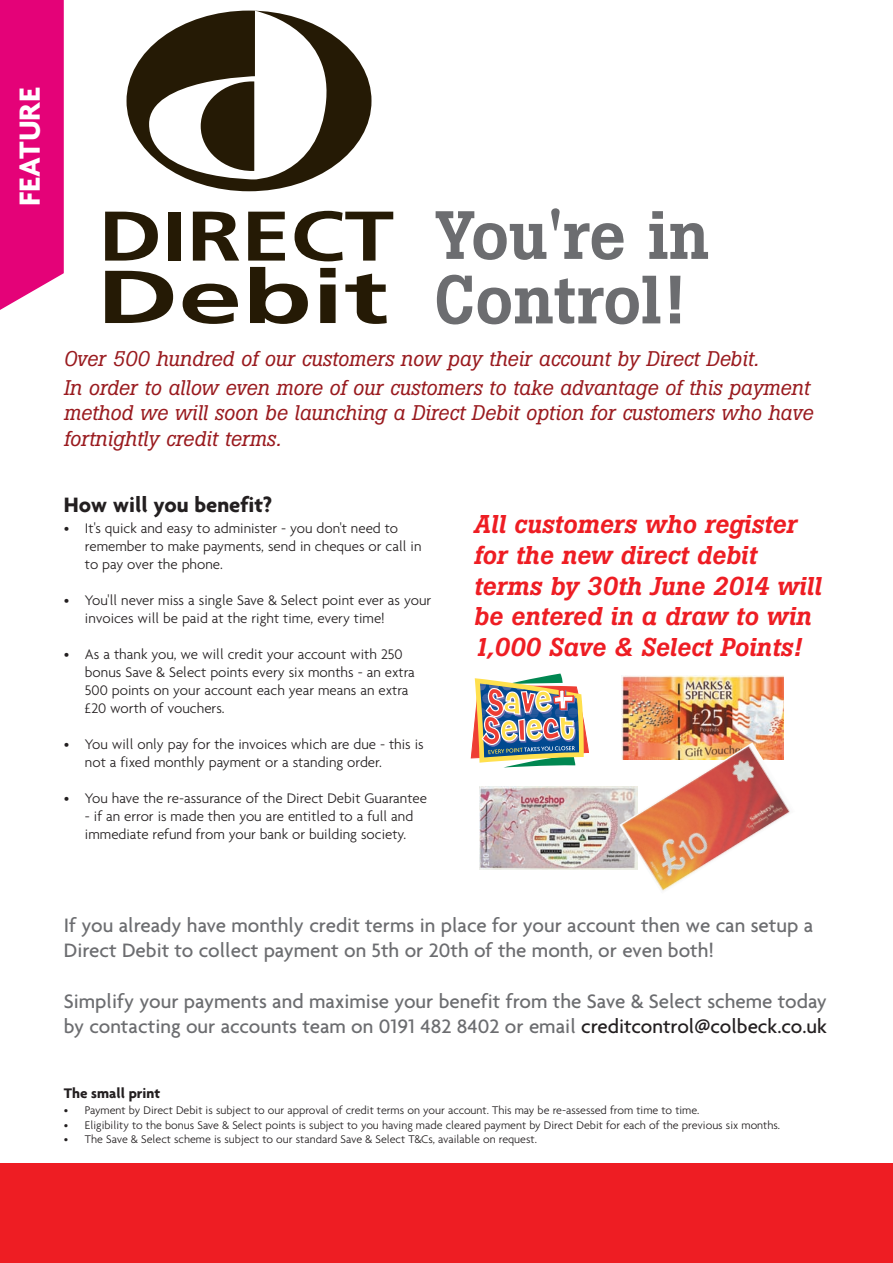
<style>
.page{position:relative;width:893px;height:1263px;background:#fff}
.page>*{position:absolute;margin:0;border:0;box-sizing:border-box;transform-origin:0 0}
.t1{font:500 67.5px/64.5px "Boton";color:#6c6d70}
.t2{font:700 31.5px "Agenda";color:#fff}
.t3{font:italic 500 25.5px/30.6px "Boton";color:#ee1d23}
.t4{font:700 22.5px "Agenda";color:#231f20}
.t5{font:500 21px/25.2px "Agenda";color:#6c6d70}
.t6{font:italic 21px/29.4px "Boton";color:#991a1e}
.t7{font:300 15px/18px "Agenda";color:#231f20}
.t8{font:700 15px "Agenda";color:#231f20}
.t9{font:300 12px "Agenda";color:#231f20}
.s1{color:#231f20}
</style>
<div class="page">
<svg style="left:105px;top:271px;width:68px;height:52px"></svg>
<svg style="left:183px;top:284px;width:55px;height:40px"></svg>
<svg style="left:250px;top:267px;width:58px;height:57px"></svg>
<svg style="left:320px;top:268px;width:16px;height:55px"></svg>
<svg style="left:345px;top:274px;width:42px;height:50px"></svg>
<svg style="left:105px;top:212px;width:53px;height:49px"></svg>
<div style="left:168px;top:212px;width:13px;height:49px;background:#251a05"></div>
<svg style="left:193px;top:211px;width:46px;height:50px"></svg>
<svg style="left:248px;top:212px;width:37px;height:49px"></svg>
<svg style="left:295px;top:211px;width:98px;height:50px"></svg>
<svg style="left:127px;top:11px;width:244px;height:180px"></svg>
<div style="left:0;top:0;width:64px;height:310px;background:#e40278"></div>
<div style="left:0;top:1163px;width:893px;height:100px;background:#ee1d23"></div>
<img style="left:622px;top:676px;width:162px;height:66px">
<img style="left:479px;top:787px;width:140px;height:83px">
<img style="left:619px;top:742px;width:171px;height:149px">
<svg style="left:471px;top:673px;width:118px;height:94px"></svg>
<h2 class="t2" style="left:11px;top:206px;width:120px;rotate:-90deg">FEATURE</h2>
<h1 class="t1" style="left:434px;top:210px;width:276px">You're in<br>Control!</h1>
<h3 class="t6" style="left:64px;top:346px;width:747px">Over 500 hundred of our customers now pay their account by Direct Debit.<br>In order to allow even more of our customers to take advantage of this payment</h3>
<h3 class="t6" style="left:64px;top:402px;width:751px;line-height:25.2px">method we will soon be launching a Direct Debit option for customers who have fortnightly credit terms.</h3>
<h3 class="t4" style="left:64px;top:491px;width:210px">How will you benefit?</h3>
<p class="t7" style="left:85px;top:519px;width:338px;text-indent:-21px">• It's quick and easy to administer - you don't need to remember to make payments, send in cheques or call in to pay over the phone.</p>
<p class="t7" style="left:85px;top:591px;width:348px;text-indent:-21px">• You'll never miss a single Save &amp; Select point ever as your invoices will be paid at the right time, every time!</p>
<p class="t7" style="left:85px;top:645px;width:331px;text-indent:-21px">• As a thank you, we will credit your account with 250 bonus Save &amp; Select points every six months - an extra 500 points on your account each year means an extra £20 worth of vouchers.</p>
<p class="t7" style="left:85px;top:735px;width:340px;text-indent:-21px">• You will only pay for the invoices which are due - this is not a fixed monthly payment or a standing order.</p>
<p class="t7" style="left:64px;top:789px;width:365px">• You have the re-assurance of the Direct Debit Guarantee</p>
<p class="t7" style="left:85px;top:807px;width:330px">- if an error is made then you are entitled to a full and immediate refund from your bank or building society.</p>
<h3 class="t3" style="left:474px;top:512px;width:349px">All customers who register for the new direct debit terms by 30th June 2014 will be entered in a draw to win<br>1,000 Save &amp; Select Points!</h3>
<h3 class="t5" style="left:64px;top:912px;width:751px">If you already have monthly credit terms in place for your account then we can setup a<br>Direct Debit to collect payment on 5th or 20th of the month, or even both!</h3>
<h3 class="t5" style="left:64px;top:988px;width:765px">Simplify your payments and maximise your benefit from the Save &amp; Select scheme today by contacting our accounts team on 0191 482 8402 or email <span class="s1">creditcontrol@colbeck.co.uk</span></h3>
<p class="t8" style="left:64px;top:1084px;width:98px">The small print</p>
<p class="t9" style="left:64px;top:1103px;width:637px">• Payment by Direct Debit is subject to our approval of credit terms on your account. This may be re-assessed from time to time.</p>
<p class="t9" style="left:64px;top:1117px;width:718px">• Eligibility to the bonus Save &amp; Select points is subject to you having made cleared payment by Direct Debit for each of the previous six months.</p>
<p class="t9" style="left:64px;top:1132px;width:475px">• The Save &amp; Select scheme is subject to our standard Save &amp; Select T&amp;Cs, available on request.</p>
</div>
